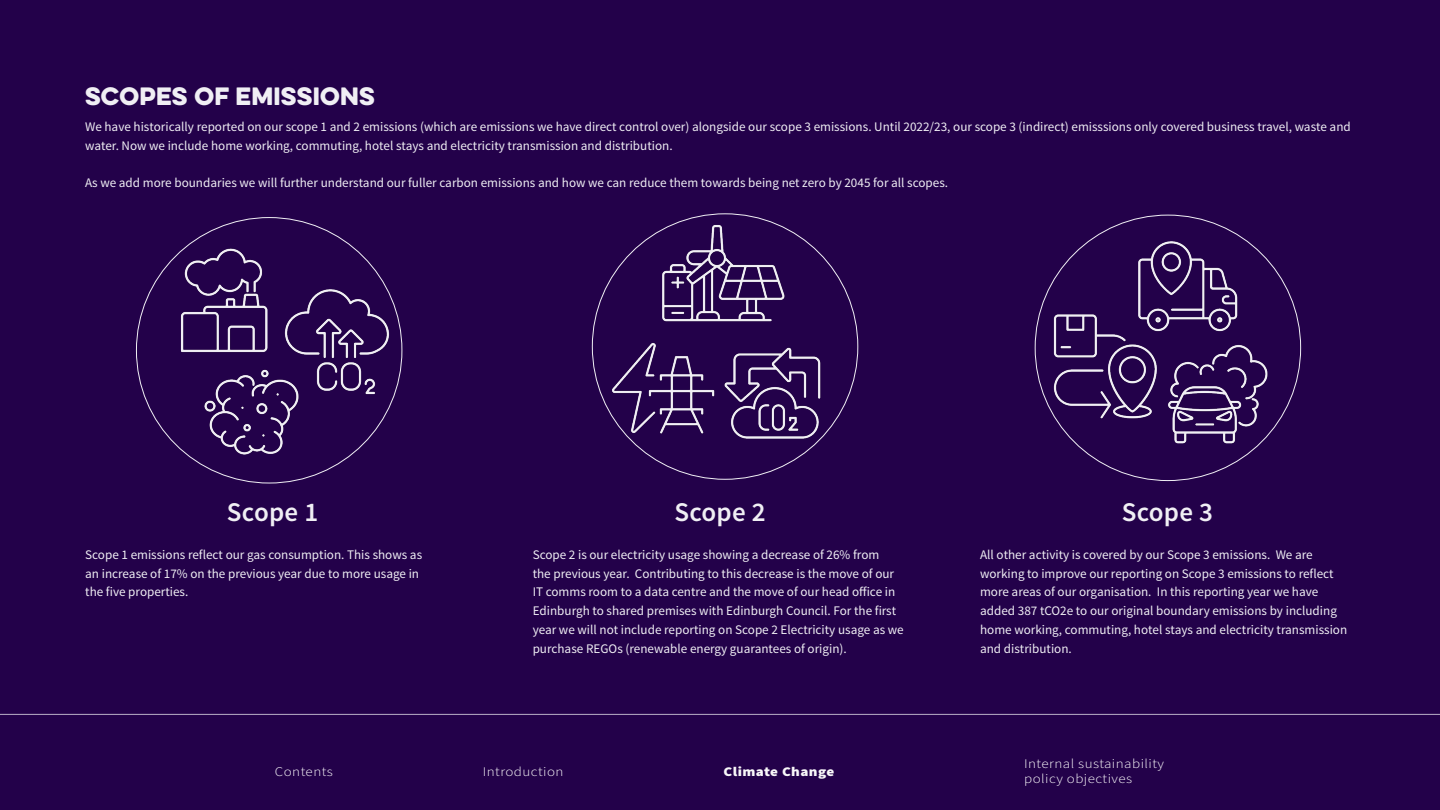
<style>
.page{position:relative;width:1440px;height:810px;background:#23014a}
.page>*{position:absolute;margin:0;border:0;box-sizing:border-box;transform-origin:0 0}
.Body_Copy_Ptarmigan{font:600 27px "Source Sans Pro";letter-spacing:.01em;color:#f0eff4}
.H2_Ptarmigan{font:22.5px "Eveleth Clean";letter-spacing:.01em;color:#f0eff4}
.Body_Copy_Ptarmigan-2{font:300 13.2px/15px "Source Sans 3";letter-spacing:.03em;color:#f8f7f9;scale:1.14 1}
.Body_Copy_Ptarmigan-3{font:900 13.2px "Source Sans 3";letter-spacing:.03em;color:#f8f7f9;scale:1.14 1}
.Body_Copy_Ptarmigan-4{font:13.12px/18.8px "Source Sans Pro";color:#f0eff4}
</style>
<div class="page">
<hr style="left:0;top:714px;width:1440px;height:1px;background:#f0eff4">
<img style="left:591px;top:214px;width:268px;height:266px">
<img style="left:1034px;top:214px;width:268px;height:268px">
<img style="left:136px;top:217px;width:267px;height:267px">
<p class="H2_Ptarmigan" style="left:85px;top:78px;width:291px">SCOPES OF EMISSIONS</p>
<p class="Body_Copy_Ptarmigan-4" style="left:85px;top:117px;width:1267px">We have historically reported on our scope 1 and 2 emissions (which are emissions we have direct control over) alongside our scope 3 emissions. Until 2022/23, our scope 3 (indirect) emisssions only covered business travel, waste and water. Now we include home working, commuting, hotel stays and electricity transmission and distribution.</p>
<p class="Body_Copy_Ptarmigan-4" style="left:85px;top:174px;width:865px">As we add more boundaries we will further understand our fuller carbon emissions and how we can reduce them towards being net zero by 2045 for all scopes.</p>
<p class="Body_Copy_Ptarmigan" style="left:227px;top:495px;width:93px">Scope 1</p>
<p class="Body_Copy_Ptarmigan-4" style="left:85px;top:545px;width:338px">Scope 1 emissions reflect our gas consumption. This shows as an increase of 17% on the previous year due to more usage in the five properties.</p>
<p class="Body_Copy_Ptarmigan" style="left:674px;top:495px;width:93px">Scope 2</p>
<p class="Body_Copy_Ptarmigan-4" style="left:533px;top:545px;width:373px">Scope 2 is our electricity usage showing a decrease of 26% from<br>the previous year. Contributing to this decrease is the move of our IT comms room to a data centre and the move of our head office in Edinburgh to shared premises with Edinburgh Council. For the first year we will not include reporting on Scope 2 Electricity usage as we purchase REGOs (renewable energy guarantees of origin).</p>
<p class="Body_Copy_Ptarmigan" style="left:1122px;top:495px;width:93px">Scope 3</p>
<p class="Body_Copy_Ptarmigan-4" style="left:980px;top:545px;width:369px">All other activity is covered by our Scope 3 emissions. We are working to improve our reporting on Scope 3 emissions to reflect more areas of our organisation. In this reporting year we have added 387 tCO2e to our original boundary emissions by including home working, commuting, hotel stays and electricity transmission and distribution.</p>
<p class="Body_Copy_Ptarmigan-2" style="left:483px;top:764px;width:72px">Introduction</p>
<p class="Body_Copy_Ptarmigan-2" style="left:1024px;top:756px;width:124px">Internal sustainability policy objectives</p>
<p class="Body_Copy_Ptarmigan-2" style="left:275px;top:764px;width:52px">Contents</p>
<p class="Body_Copy_Ptarmigan-3" style="left:724px;top:762px;width:99px">Climate Change</p>
</div>
